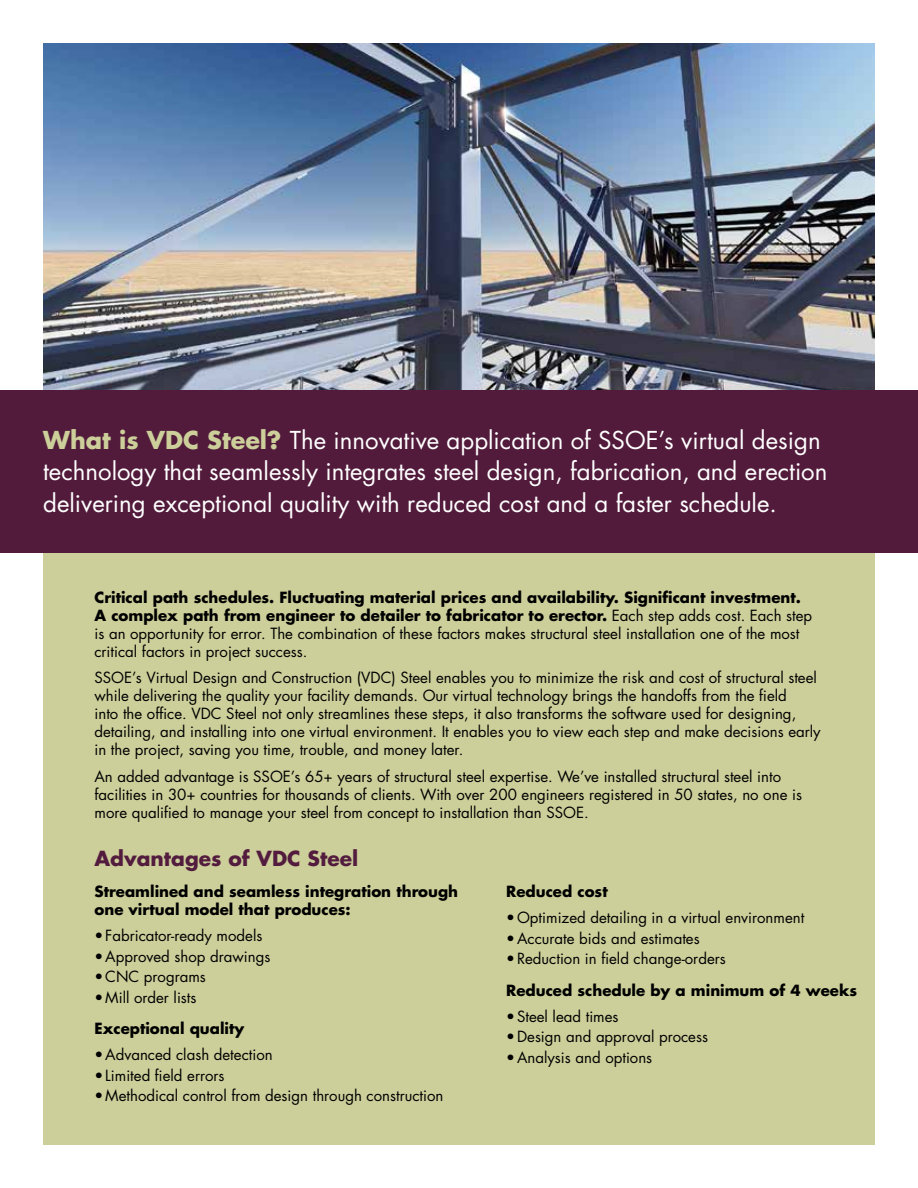
<style>
.page{position:relative;width:918px;height:1188px;background:#fff}
.page>*{position:absolute;margin:0;border:0;box-sizing:border-box;transform-origin:0 0}
.t1{font:24px/31.5px "Futura Std";color:#fff}
.t2{font:700 20.25px "Futura Std";color:#531c3e}
.t3{font:15px/18px "Futura Std";color:#000}
.t4{font:700 15px/18px "Futura Std";color:#000}
.s1{font-weight:700;color:#cccf9a}
.s2{font-weight:700}
</style>
<div class="page">
<img style="left:43px;top:43px;width:832px;height:348px">
<div style="left:43px;top:449px;width:832px;height:696px;background:#cccf9a"></div>
<div style="left:0;top:391px;width:918px;height:162px;background:#521b3b"></div>
<h1 class="t1" style="left:43px;top:424px;width:786px"><span class="s1">What is VDC Steel?</span> The innovative application of SSOE’s virtual design technology that seamlessly integrates steel design, fabrication, and erection delivering exceptional quality with reduced cost and a faster schedule.</h1>
<p class="t3" style="left:94px;top:588px;width:719px"><span class="s2">Critical path schedules. Fluctuating material prices and availability. Significant investment.<br>A complex path from engineer to detailer to fabricator to erector.</span> Each step adds cost. Each step is an opportunity for error. The combination of these factors makes structural steel installation one of the most critical factors in project success.</p>
<p class="t3" style="left:94px;top:669px;width:728px">SSOE’s Virtual Design and Construction (VDC) Steel enables you to minimize the risk and cost of structural steel while delivering the quality your facility demands. Our virtual technology brings the handoffs from the field<br>into the office. VDC Steel not only streamlines these steps, it also transforms the software used for designing, detailing, and installing into one virtual environment. It enables you to view each step and make decisions early in the project, saving you time, trouble, and money later.</p>
<p class="t3" style="left:94px;top:768px;width:709px">An added advantage is SSOE’s 65+ years of structural steel expertise. We’ve installed structural steel into facilities in 30+ countries for thousands of clients. With over 200 engineers registered in 50 states, no one is more qualified to manage your steel from concept to installation than SSOE.</p>
<h2 class="t2" style="left:94px;top:845px;width:265px">Advantages of VDC Steel</h2>
<p class="t4" style="left:94px;top:883px;width:365px">Streamlined and seamless integration through one virtual model that produces:</p>
<p class="t3" style="left:94px;top:927px;width:169px">•Fabricator-ready models</p>
<p class="t3" style="left:94px;top:947px;width:177px">•Approved shop drawings</p>
<p class="t3" style="left:94px;top:968px;width:113px">•CNC programs</p>
<p class="t3" style="left:94px;top:988px;width:104px">•Mill order lists</p>
<p class="t4" style="left:94px;top:1019px;width:151px">Exceptional quality</p>
<p class="t3" style="left:94px;top:1046px;width:180px">•Advanced clash detection</p>
<p class="t3" style="left:94px;top:1066px;width:131px">•Limited field errors</p>
<p class="t3" style="left:94px;top:1087px;width:350px">•Methodical control from design through construction</p>
<p class="t4" style="left:506px;top:883px;width:103px">Reduced cost</p>
<p class="t3" style="left:506px;top:909px;width:300px">•Optimized detailing in a virtual environment</p>
<p class="t3" style="left:506px;top:929px;width:195px">•Accurate bids and estimates</p>
<p class="t3" style="left:506px;top:950px;width:221px">•Reduction in field change-orders</p>
<p class="t4" style="left:506px;top:981px;width:352px">Reduced schedule by a minimum of 4 weeks</p>
<p class="t3" style="left:506px;top:1007px;width:114px">•Steel lead times</p>
<p class="t3" style="left:506px;top:1028px;width:203px">•Design and approval process</p>
<p class="t3" style="left:506px;top:1048px;width:148px">•Analysis and options</p>
</div>
